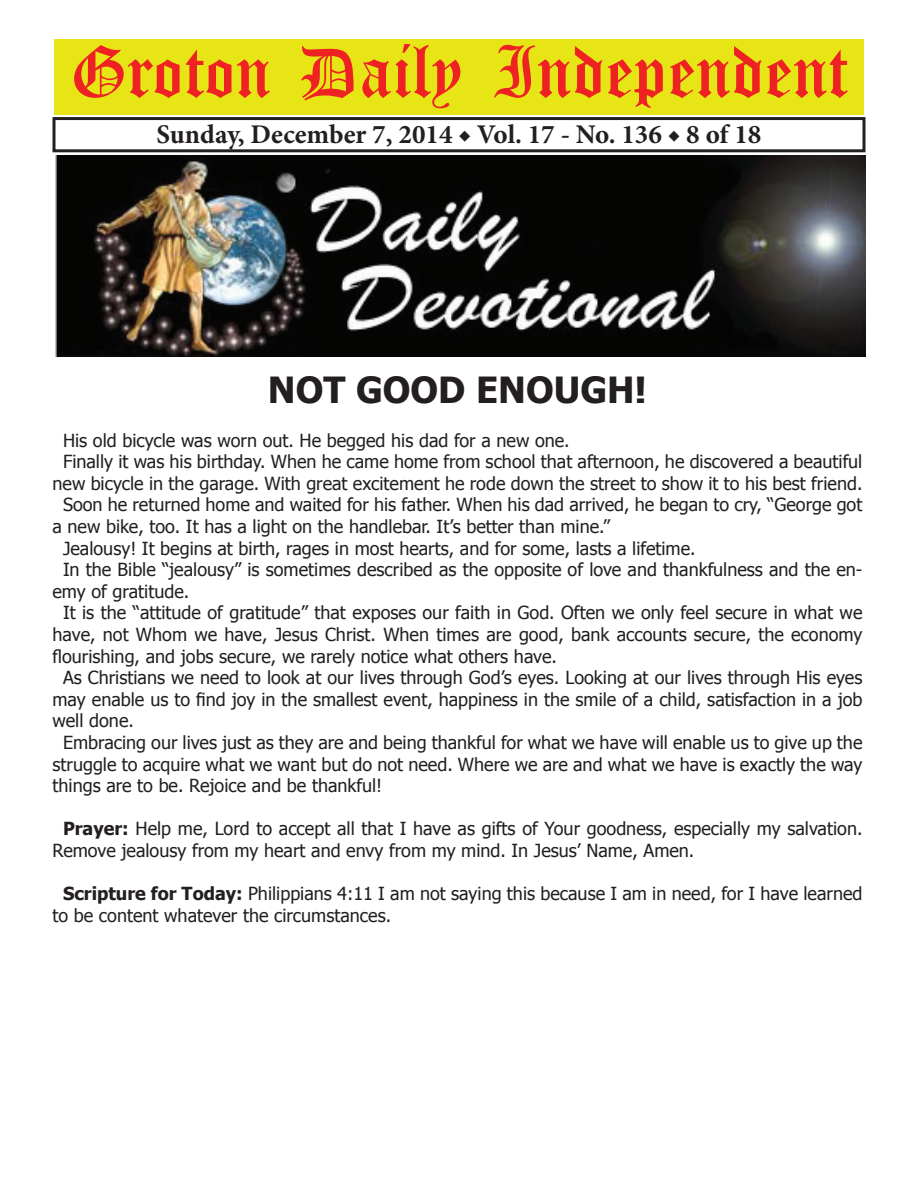
<style>
.page{position:relative;width:918px;height:1188px;background:#fff}
.page>*{position:absolute;margin:0;border:0;box-sizing:border-box;transform-origin:0 0}
.t1{font:54px "Old English Five";color:#ee2123}
.t2{font:700 36px "Tahoma";color:#231f20}
.t3{font:700 27px "Minion Pro";color:#231f20}
.t4{font:18px/21.6px "Tahoma";color:#231f20}
.s1{font-weight:700}
</style>
<div class="page">
<div style="left:52px;top:117px;width:814px;height:35px;border:3px solid #231f20"></div>
<div style="left:54px;top:40px;width:810px;height:75px;background:#e7e515"></div>
<img style="left:56px;top:155px;width:810px;height:201px">
<h1 class="t1" style="left:70px;top:47px;width:779px">Groton Daily Independent</h1>
<h3 class="t3" style="left:157px;top:116px;width:606px">Sunday, December 7, 2014 ◆ Vol. 17 - No. 136 ◆ 8 of 18</h3>
<h2 class="t2" style="left:268px;top:365px;width:381px">NOT GOOD ENOUGH!</h2>
<p class="t4" style="left:63px;top:428px;width:508px">His old bicycle was worn out. He begged his dad for a new one.</p>
<p class="t4" style="left:63px;top:450px;width:801px">Finally it was his birthday. When he came home from school that afternoon, he discovered a beautiful</p>
<p class="t4" style="left:53px;top:472px;width:811px">new bicycle in the garage. With great excitement he rode down the street to show it to his best friend.</p>
<p class="t4" style="left:63px;top:493px;width:801px">Soon he returned home and waited for his father. When his dad arrived, he began to cry, “George got</p>
<p class="t4" style="left:53px;top:515px;width:559px">a new bike, too. It has a light on the handlebar. It’s better than mine.”</p>
<p class="t4" style="left:63px;top:536px;width:634px">Jealousy! It begins at birth, rages in most hearts, and for some, lasts a lifetime.</p>
<p class="t4" style="left:63px;top:558px;width:801px">In the Bible “jealousy” is sometimes described as the opposite of love and thankfulness and the en-</p>
<p class="t4" style="left:53px;top:580px;width:138px">emy of gratitude.</p>
<p class="t4" style="left:63px;top:601px;width:801px">It is the “attitude of gratitude” that exposes our faith in God. Often we only feel secure in what we</p>
<p class="t4" style="left:53px;top:623px;width:811px">have, not Whom we have, Jesus Christ. When times are good, bank accounts secure, the economy</p>
<p class="t4" style="left:53px;top:644px;width:506px">flourishing, and jobs secure, we rarely notice what others have.</p>
<p class="t4" style="left:63px;top:666px;width:801px">As Christians we need to look at our lives through God’s eyes. Looking at our lives through His eyes</p>
<p class="t4" style="left:53px;top:688px;width:812px">may enable us to find joy in the smallest event, happiness in the smile of a child, satisfaction in a job</p>
<p class="t4" style="left:53px;top:709px;width:83px">well done.</p>
<p class="t4" style="left:63px;top:731px;width:801px">Embracing our lives just as they are and being thankful for what we have will enable us to give up the</p>
<p class="t4" style="left:53px;top:752px;width:811px">struggle to acquire what we want but do not need. Where we are and what we have is exactly the way</p>
<p class="t4" style="left:53px;top:774px;width:331px">things are to be. Rejoice and be thankful!</p>
<p class="t4" style="left:53px;top:817px;width:811px;text-indent:10px"><span class="s1">Prayer:</span> Help me, Lord to accept all that I have as gifts of Your goodness, especially my salvation.<br>Remove jealousy from my heart and envy from my mind. In Jesus’ Name, Amen.</p>
<p class="t4" style="left:53px;top:882px;width:811px;text-indent:10px"><span class="s1">Scripture for Today:</span> Philippians 4:11 I am not saying this because I am in need, for I have learned to be content whatever the circumstances.</p>
</div>
